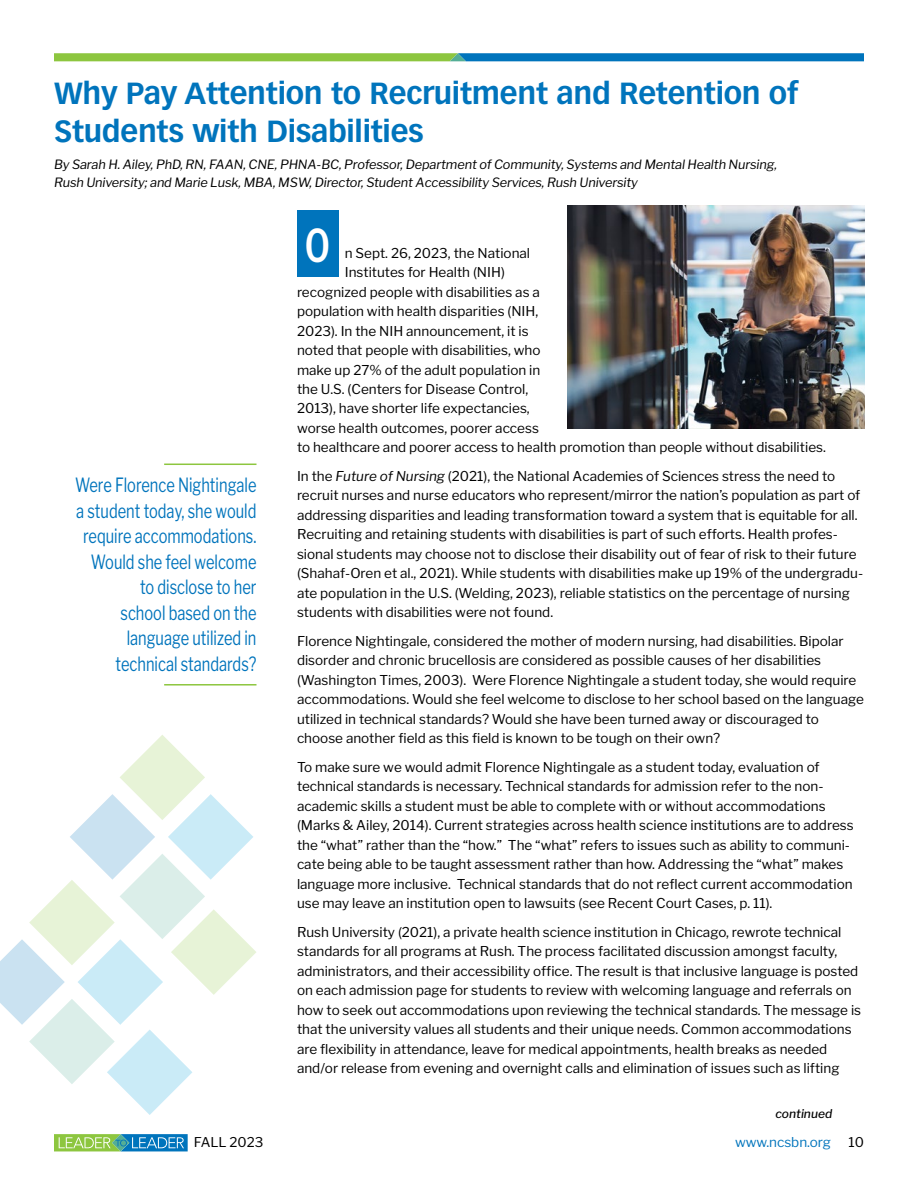
<style>
.page{position:relative;width:918px;height:1188px;background:#fff}
.page>*{position:absolute;margin:0;border:0;box-sizing:border-box;transform-origin:0 0}
.t1{font:600 45px "Libre Franklin";color:#fff;scale:.73 1}
.t2{font:700 30px/37.5px "Vectora LT Std";letter-spacing:-.01em;color:#0074bc}
.t3{font:19.5px/25.5px "Libre Franklin";color:#0074bc;text-align:right;scale:.75 1}
.t4{font:13.5px/19.5px "Libre Franklin";color:#000}
.t5{font:13.5px "Libre Franklin";color:#0074bc}
.t6{font:13.35px "Libre Franklin";color:#000}
.t7{font:italic 12.75px/18px "Libre Franklin";letter-spacing:-.01em;color:#000}
.t8{font:italic 500 12px "Libre Franklin";color:#000}
.s1{font-style:italic}
</style>
<div class="page">
<svg style="left:54px;top:1134px;width:134px;height:17px;background:#62ac93"></svg>
<svg style="left:54px;top:53px;width:810px;height:8px;background:#4c9f81"></svg>
<div style="left:297px;top:210px;width:41px;height:67px;background:#0074bc"></div>
<img style="left:567px;top:205px;width:297px;height:224px">
<hr style="left:164px;top:464px;width:93px;height:1px;background:#8dc63f">
<hr style="left:164px;top:684px;width:93px;height:2px;background:#8dc63f">
<svg style="left:0;top:735px;width:256px;height:380px"></svg>
<h2 class="t2" style="left:54px;top:75px;width:746px">Why Pay Attention to Recruitment and Retention of<br>Students with Disabilities</h2>
<p class="t7" style="left:54px;top:155px;width:725px">By Sarah H. Ailey, PhD, RN, FAAN, CNE, PHNA-BC, Professor, Department of Community, Systems and Mental Health Nursing,<br>Rush University; and Marie Lusk, MBA, MSW, Director, Student Accessibility Services, Rush University</p>
<h3 class="t3" style="left:75px;top:472px;width:243px">Were Florence Nightingale a student today, she would require accommodations.<br>Would she feel welcome to disclose to her<br>school based on the language utilized in technical standards?</h3>
<h1 class="t1" style="left:305px;top:219px;width:36px">O</h1>
<p class="t4" style="left:345px;top:243px;width:187px">n Sept. 26, 2023, the National</p>
<p class="t4" style="left:345px;top:262px;width:162px">Institutes for Health (NIH)</p>
<p class="t4" style="left:297px;top:282px;width:244px">recognized people with disabilities as a</p>
<p class="t4" style="left:297px;top:301px;width:243px">population with health disparities (NIH,</p>
<p class="t4" style="left:297px;top:321px;width:233px">2023). In the NIH announcement, it is</p>
<p class="t4" style="left:297px;top:340px;width:245px">noted that people with disabilities, who</p>
<p class="t4" style="left:297px;top:360px;width:245px">make up 27% of the adult population in</p>
<p class="t4" style="left:297px;top:379px;width:233px">the U.S. (Centers for Disease Control,</p>
<p class="t4" style="left:297px;top:399px;width:234px">2013), have shorter life expectancies,</p>
<p class="t4" style="left:297px;top:418px;width:243px">worse health outcomes, poorer access</p>
<p class="t4" style="left:297px;top:438px;width:530px">to healthcare and poorer access to health promotion than people without disabilities.</p>
<p class="t4" style="left:297px;top:466px;width:568px">In the <span class="s1">Future of Nursing</span> (2021), the National Academies of Sciences stress the need to recruit nurses and nurse educators who represent/mirror the nation’s population as part of addressing disparities and leading transformation toward a system that is equitable for all.<br>Recruiting and retaining students with disabilities is part of such efforts. Health profes&shy;sional students may choose not to disclose their disability out of fear of risk to their future (Shahaf-Oren et al., 2021). While students with disabilities make up 19% of the undergradu&shy;ate population in the U.S. (Welding, 2023), reliable statistics on the percentage of nursing students with disabilities were not found.</p>
<p class="t4" style="left:297px;top:631px;width:569px">Florence Nightingale, considered the mother of modern nursing, had disabilities. Bipolar disorder and chronic brucellosis are considered as possible causes of her disabilities (Washington Times, 2003). Were Florence Nightingale a student today, she would require accommodations. Would she feel welcome to disclose to her school based on the language utilized in technical standards? Would she have been turned away or discouraged to choose another field as this field is known to be tough on their own?</p>
<p class="t4" style="left:297px;top:757px;width:558px">To make sure we would admit Florence Nightingale as a student today, evaluation of technical standards is necessary. Technical standards for admission refer to the non&shy;academic skills a student must be able to complete with or without accommodations (Marks &amp; Ailey, 2014). Current strategies across health science institutions are to address the “what” rather than the “how.” The “what” refers to issues such as ability to communi&shy;cate being able to be taught assessment rather than how. Addressing the “what” makes language more inclusive. Technical standards that do not reflect current accommodation use may leave an institution open to lawsuits (see Recent Court Cases, p. 11).</p>
<p class="t4" style="left:297px;top:922px;width:566px">Rush University (2021), a private health science institution in Chicago, rewrote technical standards for all programs at Rush. The process facilitated discussion amongst faculty, administrators, and their accessibility office. The result is that inclusive language is posted on each admission page for students to review with welcoming language and referrals on how to seek out accommodations upon reviewing the technical standards. The message is that the university values all students and their unique needs. Common accommodations are flexibility in attendance, leave for medical appointments, health breaks as needed and/or release from evening and overnight calls and elimination of issues such as lifting</p>
<p class="t8" style="left:775px;top:1106px;width:58px">continued</p>
<p class="t6" style="left:194px;top:1135px;width:71px">FALL 2023</p>
<p class="t5" style="left:735px;top:1134px;width:98px">www.ncsbn.org</p>
<p class="t6" style="left:849px;top:1135px;width:17px">10</p>
</div>
